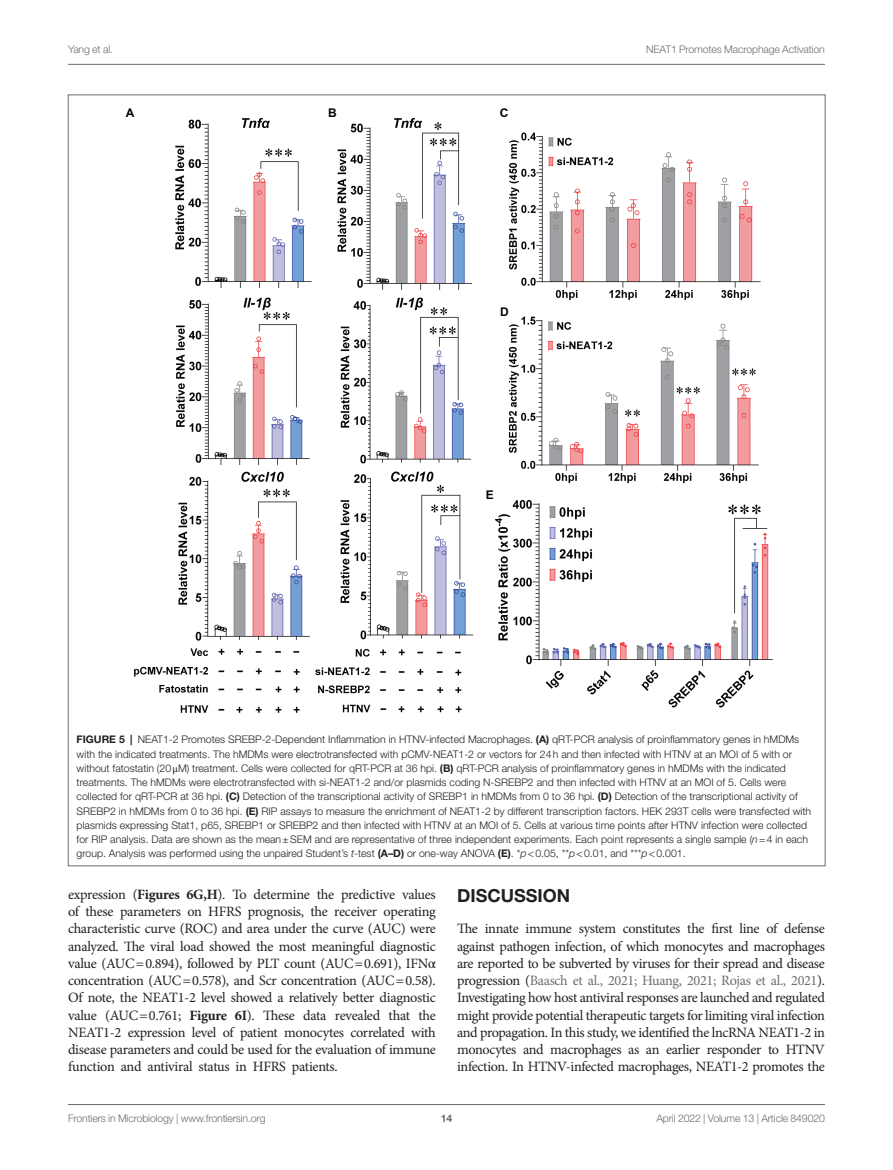
<style>
.page{position:relative;width:893px;height:1170px;background:#fff}
.page>*{position:absolute;margin:0;border:0;box-sizing:border-box;transform-origin:0 0}
.HEAD_1{font:700 18px "Helvetica Neue LT Std";color:#231f20}
.TEXT{font:14.25px/17.2px "Minion Pro";letter-spacing:-.02em;color:#231f20;text-align:justify}
.TEXT_FLUSH{font:14.25px/17.2px "Minion Pro";letter-spacing:-.025em;color:#231f20;text-align:justify}
.t1{font:700 12px "Arial";color:#040503}
.FIG_LEG{font:300 10.5px/14.2px "Helvetica Neue LT Std";color:#231f20}
.t2{font:300 10.5px "Helvetica Neue LT Std";letter-spacing:-.015em;color:#6c6d70}
.t3{font:700 10.5px "Helvetica Neue LT Std";color:#6c6d70}
.s1{font-weight:700}
.s2{font-family:"STIX General";font-weight:400}
.s3{font-style:italic}
.s4{font-family:"STIX General"}
.s5{color:#6c6d70}
</style>
<div class="page">
<hr style="left:68px;top:64px;width:757px;height:1px;background:#6c6d70">
<hr style="left:68px;top:1104px;width:757px;height:1px;background:#6c6d70">
<img style="left:134px;top:118px;width:639px;height:595px">
<p class="t2" style="left:68px;top:42px;width:47px">Yang et al.</p>
<p class="t2" style="left:646px;top:42px;width:180px">NEAT1 Promotes Macrophage Activation</p>
<p class="t1" style="left:126px;top:105px;width:10px">A</p>
<p class="t1" style="left:328px;top:105px;width:10px">B</p>
<p class="t1" style="left:500px;top:105px;width:10px">C</p>
<p class="t1" style="left:500px;top:303px;width:10px">D</p>
<p class="t1" style="left:486px;top:487px;width:10px">E</p>
<p class="FIG_LEG" style="left:77px;top:732px;width:736px"><span class="s1">FIGURE 5 |</span> NEAT1-2 Promotes SREBP-2-Dependent Inflammation in HTNV-infected Macrophages. <span class="s1">(A)</span> qRT-PCR analysis of proinflammatory genes in hMDMs with the indicated treatments. The hMDMs were electrotransfected with pCMV-NEAT1-2 or vectors for 24h and then infected with HTNV at an MOI of 5 with or without fatostatin (20<span class="s2">μ</span>M) treatment. Cells were collected for qRT-PCR at 36 hpi. <span class="s1">(B)</span> qRT-PCR analysis of proinflammatory genes in hMDMs with the indicated treatments. The hMDMs were electrotransfected with si-NEAT1-2 and/or plasmids coding N-SREBP2 and then infected with HTNV at an MOI of 5. Cells were collected for qRT-PCR at 36 hpi. <span class="s1">(C)</span> Detection of the transcriptional activity of SREBP1 in hMDMs from 0 to 36 hpi. <span class="s1">(D)</span> Detection of the transcriptional activity of SREBP2 in hMDMs from 0 to 36 hpi. <span class="s1">(E)</span> RIP assays to measure the enrichment of NEAT1-2 by different transcription factors. HEK 293T cells were transfected with plasmids expressing Stat1, p65, SREBP1 or SREBP2 and then infected with HTNV at an MOI of 5. Cells at various time points after HTNV infection were collected for RIP analysis. Data are shown as the mean±SEM and are representative of three independent experiments. Each point represents a single sample (<span class="s3">n</span>=4 in each group. Analysis was performed using the unpaired Student’s <span class="s3">t</span>-test <span class="s1">(A–D)</span> or one-way ANOVA <span class="s1">(E)</span>. *<span class="s3">p</span>&lt;0.05, **<span class="s3">p</span>&lt;0.01, and ***<span class="s3">p</span>&lt;0.001.</p>
<p class="TEXT" style="left:68px;top:885px;width:369px">expression (<span class="s1">Figures 6G,H</span>). To determine the predictive values of these parameters on HFRS prognosis, the receiver operating characteristic curve (ROC) and area under the curve (AUC) were analyzed. The viral load showed the most meaningful diagnostic value (AUC=0.894), followed by PLT count (AUC=0.691), IFN<span class="s4">α </span>concentration (AUC=0.578), and Scr concentration (AUC=0.58).<br>Of note, the NEAT1-2 level showed a relatively better diagnostic value (AUC=0.761; <span class="s1">Figure 6I</span>). These data revealed that the NEAT1-2 expression level of patient monocytes correlated with disease parameters and could be used for the evaluation of immune function and antiviral status in HFRS patients.</p>
<p class="HEAD_1" style="left:457px;top:884px;width:115px">DISCUSSION</p>
<p class="TEXT_FLUSH" style="left:457px;top:920px;width:369px">The innate immune system constitutes the first line of defense against pathogen infection, of which monocytes and macrophages are reported to be subverted by viruses for their spread and disease progression (<span class="s5">Baasch et al., 2021; Huang, 2021; Rojas et al., 2021</span>).<br>Investigating how host antiviral responses are launched and regulated might provide potential therapeutic targets for limiting viral infection and propagation. In this study, we identified the lncRNA NEAT1-2 in monocytes and macrophages as an earlier responder to HTNV infection. In HTNV-infected macrophages, NEAT1-2 promotes the</p>
<p class="t2" style="left:68px;top:1111px;width:199px">Frontiers in Microbiology | www.frontiersin.org</p>
<p class="t3" style="left:441px;top:1111px;width:13px">14</p>
<p class="t2" style="left:656px;top:1111px;width:170px">April 2022 | Volume 13 | Article 849020</p>
</div>
